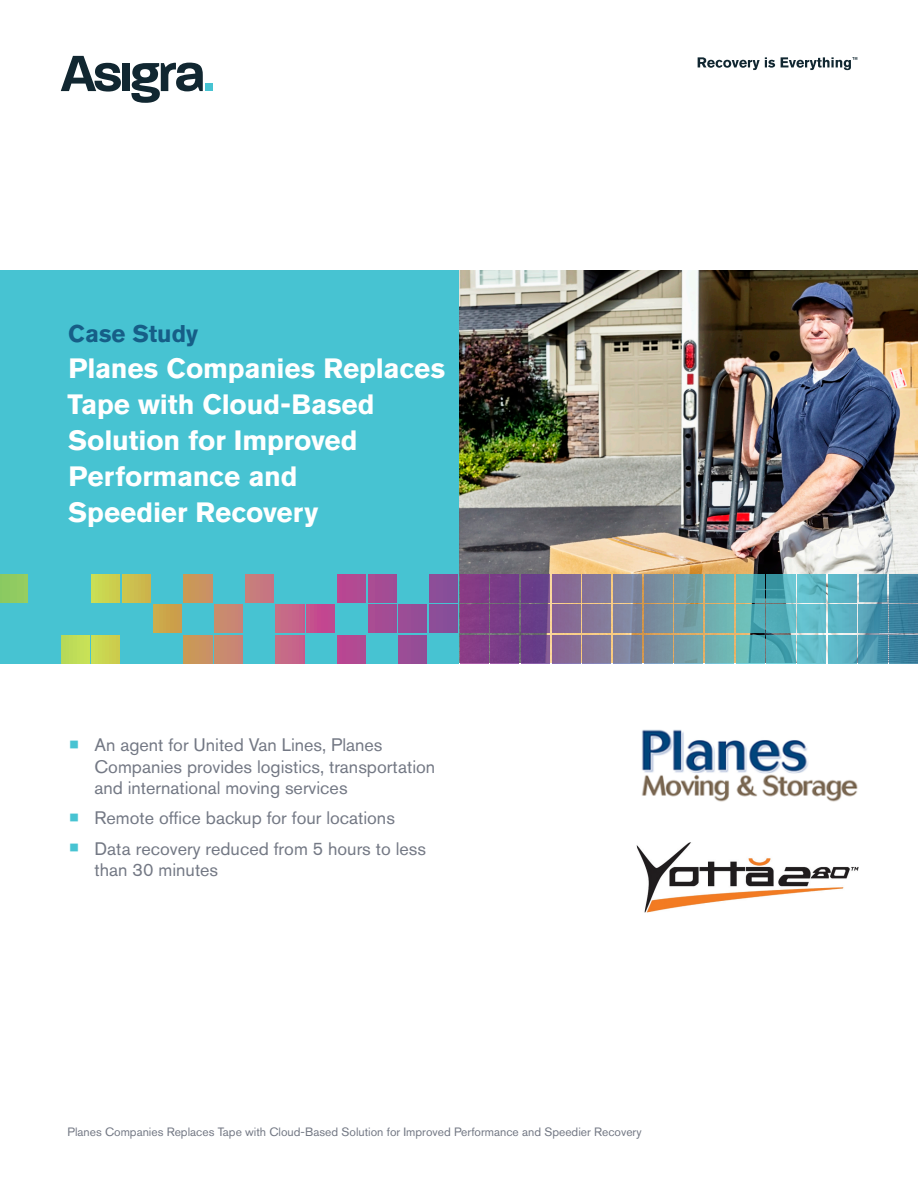
<style>
.page{position:relative;width:918px;height:1188px;background:#fff}
.page>*{position:absolute;margin:0;border:0;box-sizing:border-box;transform-origin:0 0}
.t1{font:700 27.75px/36px "Akzidenz Grotesk Std";letter-spacing:-.005em;color:#fff}
.Sub-Title{font:700 24px "Akzidenz Grotesk Std";letter-spacing:-.005em;color:#165e87}
.t2{font:18px/21.6px "Akzidenz Grotesk Std";color:#737884}
.t3{font:12px "Akzidenz Grotesk Std";color:#737884}
</style>
<div class="page">
<div style="left:123px;top:63px;width:7px;height:28px;background:#112731"></div>
<div style="left:205px;top:83px;width:7px;height:8px;background:#47c3d2"></div>
<svg style="left:61px;top:56px;width:60px;height:36px"></svg>
<svg style="left:131px;top:63px;width:72px;height:40px"></svg>
<svg style="left:698px;top:57px;width:77px;height:13px"></svg>
<svg style="left:781px;top:57px;width:76px;height:13px"></svg>
<div style="left:0;top:270px;width:459px;height:393px;background:#47c3d2"></div>
<img style="left:459px;top:270px;width:459px;height:392px">
<img style="left:641px;top:729px;width:217px;height:73px">
<img style="left:637px;top:842px;width:222px;height:71px">
<div style="left:890px;top:635px;width:28px;height:28px;background:#387f9d"></div>
<svg style="left:859px;top:635px;width:28px;height:28px"></svg>
<div style="left:828px;top:635px;width:28px;height:28px;background:#5db6c7"></div>
<div style="left:798px;top:635px;width:28px;height:28px;background:#65bfcc"></div>
<svg style="left:767px;top:635px;width:28px;height:28px"></svg>
<svg style="left:736px;top:635px;width:28px;height:28px"></svg>
<div style="left:706px;top:635px;width:28px;height:28px;background:#6fb4b3"></div>
<div style="left:675px;top:635px;width:28px;height:28px;background:#75a1a9"></div>
<div style="left:644px;top:635px;width:28px;height:28px;background:#788e9f"></div>
<div style="left:614px;top:635px;width:28px;height:28px;background:linear-gradient(to right,#8787a4,#778198)"></div>
<div style="left:583px;top:635px;width:28px;height:28px;background:#85799a"></div>
<div style="left:552px;top:635px;width:28px;height:28px;background:#886895"></div>
<svg style="left:521px;top:635px;width:29px;height:28px"></svg>
<div style="left:491px;top:635px;width:28px;height:28px;background:#773c88"></div>
<div style="left:460px;top:635px;width:28px;height:28px;background:#873d87"></div>
<div style="left:399px;top:635px;width:28px;height:28px;background:#974d96"></div>
<div style="left:337px;top:635px;width:28px;height:28px;background:#b44992"></div>
<div style="left:276px;top:635px;width:28px;height:28px;background:#c66889"></div>
<div style="left:215px;top:635px;width:28px;height:28px;background:#c98871"></div>
<div style="left:184px;top:635px;width:28px;height:28px;background:#ca965c"></div>
<div style="left:92px;top:635px;width:28px;height:28px;background:#cbd44f"></div>
<div style="left:61px;top:635px;width:28px;height:28px;background:#bfdd58"></div>
<div style="left:890px;top:605px;width:28px;height:28px;background:#3a809c"></div>
<svg style="left:859px;top:605px;width:28px;height:28px"></svg>
<div style="left:828px;top:605px;width:28px;height:28px;background:#5cb4c6"></div>
<div style="left:798px;top:605px;width:28px;height:28px;background:#66c1cf"></div>
<svg style="left:767px;top:605px;width:28px;height:28px"></svg>
<svg style="left:736px;top:605px;width:28px;height:28px"></svg>
<div style="left:706px;top:605px;width:28px;height:28px;background:#6fb4b3"></div>
<div style="left:675px;top:605px;width:28px;height:28px;background:linear-gradient(to right,#7496a1,#72a4a7)"></div>
<div style="left:644px;top:605px;width:28px;height:28px;background:#788d9e"></div>
<div style="left:614px;top:605px;width:28px;height:28px;background:linear-gradient(to right,#8788a5,#78839a)"></div>
<div style="left:583px;top:605px;width:28px;height:28px;background:#85789a"></div>
<div style="left:552px;top:605px;width:28px;height:28px;background:#876795"></div>
<svg style="left:521px;top:605px;width:29px;height:28px"></svg>
<div style="left:491px;top:605px;width:28px;height:28px;background:#773c88"></div>
<div style="left:460px;top:605px;width:28px;height:28px;background:#853b85"></div>
<div style="left:429px;top:605px;width:29px;height:28px;background:#884e99"></div>
<div style="left:399px;top:605px;width:28px;height:28px;background:#974d96"></div>
<div style="left:368px;top:605px;width:28px;height:28px;background:#a54c93"></div>
<div style="left:307px;top:605px;width:28px;height:28px;background:linear-gradient(to right,#c7518d,#bf4491)"></div>
<div style="left:276px;top:605px;width:28px;height:28px;background:#c66889"></div>
<div style="left:215px;top:605px;width:28px;height:28px;background:#c98871"></div>
<div style="left:153px;top:605px;width:28px;height:28px;background:#cca34a"></div>
<div style="left:890px;top:574px;width:28px;height:28px;background:linear-gradient(to right,#458fa9,#397b99)"></div>
<svg style="left:859px;top:574px;width:28px;height:28px"></svg>
<div style="left:828px;top:574px;width:28px;height:28px;background:linear-gradient(to bottom,#5fb7c8,#5bb3c4)"></div>
<svg style="left:798px;top:574px;width:28px;height:28px"></svg>
<svg style="left:767px;top:574px;width:28px;height:28px"></svg>
<svg style="left:736px;top:574px;width:28px;height:28px"></svg>
<div style="left:706px;top:574px;width:28px;height:28px;background:#6fb3b2"></div>
<div style="left:675px;top:574px;width:28px;height:28px;background:#749ca5"></div>
<div style="left:644px;top:574px;width:28px;height:28px;background:#798e9f"></div>
<div style="left:614px;top:574px;width:28px;height:28px;background:#8385a0"></div>
<div style="left:583px;top:574px;width:28px;height:28px;background:#857899"></div>
<div style="left:552px;top:574px;width:28px;height:28px;background:#876795"></div>
<div style="left:521px;top:574px;width:29px;height:28px;background:#673d89"></div>
<div style="left:491px;top:574px;width:28px;height:28px;background:#763c88"></div>
<div style="left:460px;top:574px;width:28px;height:28px;background:#853b85"></div>
<div style="left:429px;top:574px;width:29px;height:28px;background:#884e99"></div>
<div style="left:368px;top:574px;width:28px;height:28px;background:#a54c93"></div>
<div style="left:337px;top:574px;width:28px;height:28px;background:#b44992"></div>
<div style="left:245px;top:574px;width:28px;height:28px;background:#c77b7e"></div>
<div style="left:184px;top:574px;width:28px;height:28px;background:#ca965c"></div>
<div style="left:123px;top:574px;width:28px;height:28px;background:#ccbd4e"></div>
<div style="left:92px;top:574px;width:28px;height:28px;background:#cbd44f"></div>
<div style="left:0;top:574px;width:28px;height:28px;background:#90cb61"></div>
<p class="Sub-Title" style="left:68px;top:320px;width:131px">Case Study</p>
<p class="t1" style="left:67px;top:350px;width:379px">Planes Companies Replaces<br>Tape with Cloud-Based<br>Solution for Improved<br>Performance and</p>
<p class="t1" style="left:68px;top:494px;width:252px">Speedier Recovery</p>
<p class="t2" style="left:94px;top:734px;width:342px">An agent for United Van Lines, Planes<br>Companies provides logistics, transportation and international moving services</p>
<p class="t2" style="left:94px;top:807px;width:302px">Remote office backup for four locations</p>
<p class="t2" style="left:94px;top:838px;width:333px">Data recovery reduced from 5 hours to less than 30 minutes</p>
<p class="t3" style="left:68px;top:1125px;width:576px">Planes Companies Replaces Tape with Cloud-Based Solution for Improved Performance and Speedier Recovery</p>
</div>
